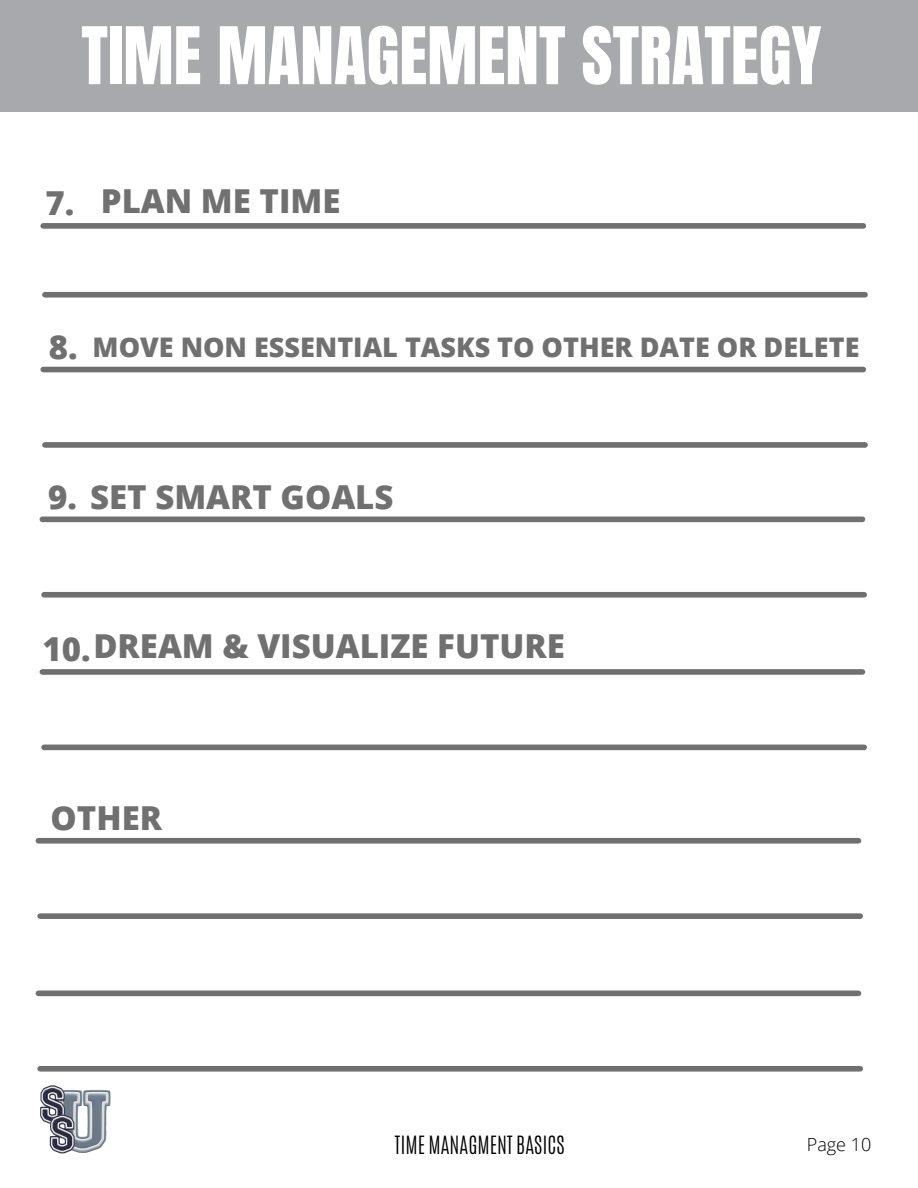
<style>
.page{position:relative;width:918px;height:1188px;background:#fff}
.page>*{position:absolute;margin:0;border:0;box-sizing:border-box;transform-origin:0 0}
.t1{font:67.5px "Anton";color:#fff}
.t2{font:800 33px "Open Sans";color:#707070}
.t3{font:800 27px "Open Sans";color:#707070}
.t4{font:300 21px "Antonio";color:#000}
.t5{font:300 18px "Open Sans";color:#000}
</style>
<div class="page">
<img style="left:40px;top:1085px;width:71px;height:69px">
<div style="left:43px;top:367px;width:820px;height:5px;background:#707070"></div>
<div style="left:43px;top:223px;width:820px;height:6px;background:#707070"></div>
<div style="left:45px;top:292px;width:820px;height:6px;background:#707070"></div>
<div style="left:45px;top:442px;width:820px;height:6px;background:#707070"></div>
<div style="left:42px;top:517px;width:820px;height:5px;background:#707070"></div>
<div style="left:44px;top:592px;width:820px;height:6px;background:#707070"></div>
<div style="left:42px;top:669px;width:820px;height:6px;background:#707070"></div>
<div style="left:44px;top:745px;width:820px;height:5px;background:#707070"></div>
<div style="left:38px;top:838px;width:820px;height:6px;background:#707070"></div>
<div style="left:40px;top:913px;width:820px;height:6px;background:#707070"></div>
<div style="left:38px;top:991px;width:820px;height:5px;background:#707070"></div>
<div style="left:40px;top:1066px;width:820px;height:6px;background:#707070"></div>
<div style="left:0;top:0;width:918px;height:112px;background:#a7a9ad"></div>
<p class="t1" style="left:81px;top:7px;width:742px">TIME MANAGEMENT STRATEGY</p>
<p class="t2" style="left:45px;top:180px;width:30px">7.</p>
<p class="t2" style="left:101px;top:178px;width:241px">PLAN ME TIME</p>
<p class="t2" style="left:49px;top:324px;width:30px">8.</p>
<p class="t3" style="left:93px;top:328px;width:768px">MOVE NON ESSENTIAL TASKS TO OTHER DATE OR DELETE</p>
<p class="t2" style="left:48px;top:473px;width:347px">9. SET SMART GOALS</p>
<p class="t2" style="left:93px;top:623px;width:473px">DREAM &amp; VISUALIZE FUTURE</p>
<p class="t2" style="left:42px;top:626px;width:50px">10.</p>
<p class="t2" style="left:51px;top:795px;width:113px">OTHER</p>
<p class="t4" style="left:394px;top:1130px;width:172px">TIME MANAGMENT BASICS</p>
<p class="t5" style="left:807px;top:1131px;width:66px">Page 10</p>
</div>
